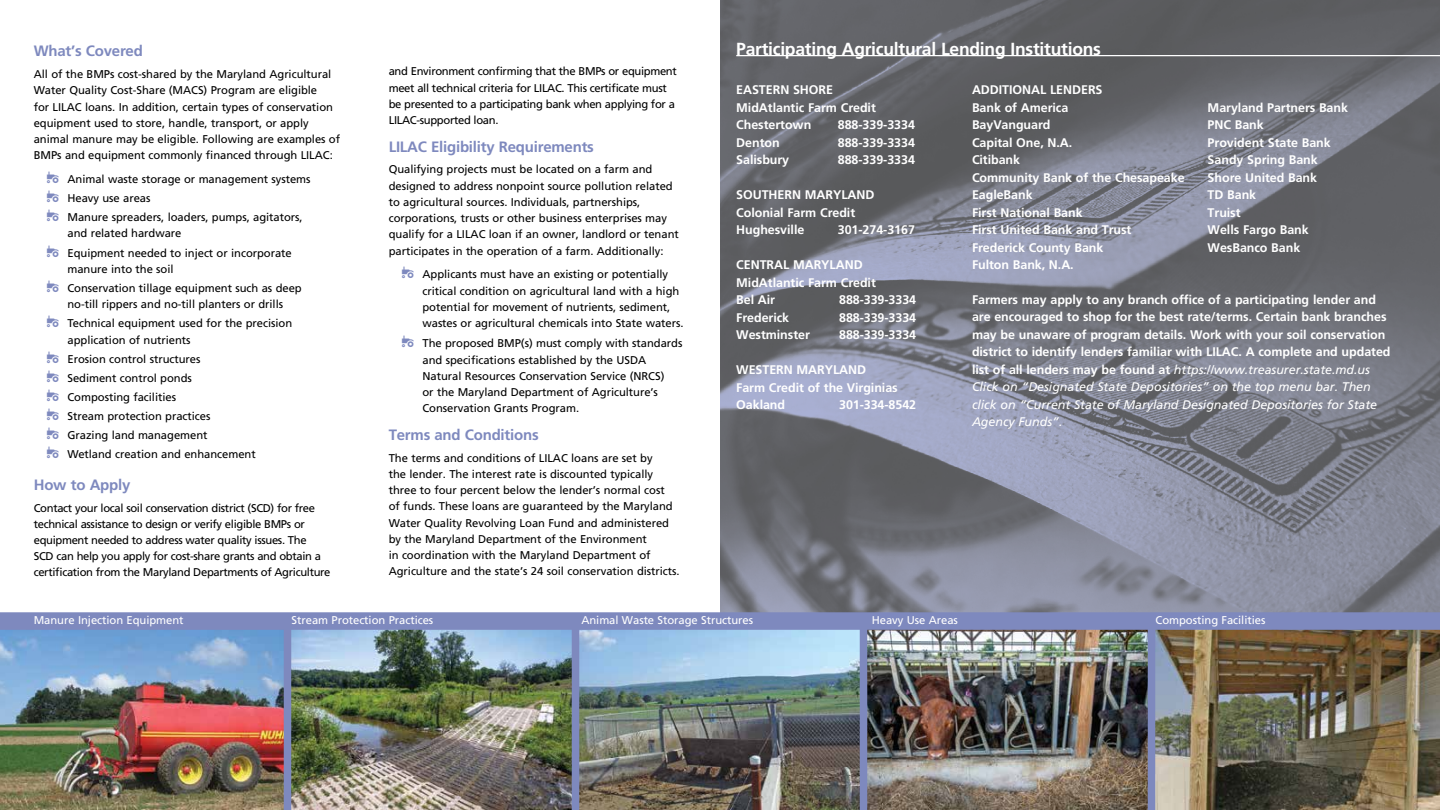
<style>
.page{position:relative;width:1440px;height:810px;background:#fff}
.page>*{position:absolute;margin:0;border:0;box-sizing:border-box;transform-origin:0 0}
.t1{font:700 17.5px "Frutiger LT Std";letter-spacing:-.015em;color:#fff}
.t2{font:700 15px "Frutiger LT Std";letter-spacing:-.015em;color:#7e89be}
.t3{font:700 12.5px/17.5px "Frutiger LT Std";letter-spacing:-.005em;color:#fff}
.t4{font:11.25px/16.2px "Frutiger LT Std";letter-spacing:-.005em;color:#000}
.t5{font:11.25px/16.2px "Frutiger LT Std";letter-spacing:-.03em;color:#000}
.t6{font:11.25px "Frutiger LT Std";letter-spacing:-.005em;color:#fff}
.s1{font-family:"Transport";font-size:15px;color:#7e89be}
.s2{font-weight:400;font-style:italic}
</style>
<div class="page">
<img style="left:720px;top:0;width:720px;height:612px">
<hr style="left:736px;top:55px;width:704px;height:1px;background:#fff">
<img style="left:0;top:630px;width:284px;height:180px">
<img style="left:291px;top:630px;width:281px;height:180px">
<img style="left:579px;top:630px;width:281px;height:180px">
<img style="left:867px;top:630px;width:281px;height:180px">
<img style="left:1155px;top:630px;width:285px;height:180px">
<div style="left:0;top:612px;width:1440px;height:18px;background:#7e89be"></div>
<div style="left:284px;top:621px;width:7px;height:189px;background:#7e89be"></div>
<div style="left:572px;top:621px;width:7px;height:189px;background:#7e89be"></div>
<div style="left:860px;top:621px;width:7px;height:189px;background:#7e89be"></div>
<div style="left:1148px;top:621px;width:7px;height:189px;background:#7e89be"></div>
<h2 class="t2" style="left:34px;top:42px;width:111px">What’s Covered</h2>
<p class="t4" style="left:34px;top:66px;width:308px">All of the BMPs cost-shared by the Maryland Agricultural Water Quality Cost-Share (MACS) Program are eligible<br>for LILAC loans. In addition, certain types of conservation equipment used to store, handle, transport, or apply animal manure may be eligible. Following are examples of BMPs and equipment commonly financed through LILAC:</p>
<p class="t4" style="left:45px;top:170px;width:267px;line-height:19.1px"><span class="s1">E</span> Animal waste storage or management systems<br><span class="s1">E</span> Heavy use areas<br><span class="s1">E</span> Manure spreaders, loaders, pumps, agitators,</p>
<p class="t4" style="left:45px;top:224px;width:248px;line-height:19.1px;text-indent:22px">and related hardware<br><span class="s1">E</span> Equipment needed to inject or incorporate</p>
<p class="t4" style="left:45px;top:259px;width:258px;line-height:19.1px;text-indent:22px">manure into the soil<br><span class="s1">E</span> Conservation tillage equipment such as deep</p>
<p class="t4" style="left:45px;top:295px;width:249px;line-height:19.1px;text-indent:22px">no-till rippers and no-till planters or drills<br><span class="s1">E</span> Technical equipment used for the precision</p>
<p class="t4" style="left:45px;top:330px;width:212px;line-height:19.1px;text-indent:22px">application of nutrients<br><span class="s1">E</span> Erosion control structures<br><span class="s1">E</span> Sediment control ponds<br><span class="s1">E</span> Composting facilities<br><span class="s1">E</span> Stream protection practices<br><span class="s1">E</span> Grazing land management<br><span class="s1">E</span> Wetland creation and enhancement</p>
<h2 class="t2" style="left:34px;top:476px;width:98px">How to Apply</h2>
<p class="t5" style="left:34px;top:500px;width:298px">Contact your local soil conservation district (SCD) for free technical assistance to design or verify eligible BMPs or equipment needed to address water quality issues. The<br>SCD can help you apply for cost-share grants and obtain a certification from the Maryland Departments of Agriculture</p>
<p class="t5" style="left:389px;top:63px;width:290px">and Environment confirming that the BMPs or equipment meet all technical criteria for LILAC. This certificate must be presented to a participating bank when applying for a LILAC-supported loan.</p>
<h2 class="t2" style="left:389px;top:138px;width:207px">LILAC Eligibility Requirements</h2>
<p class="t4" style="left:389px;top:161px;width:292px">Qualifying projects must be located on a farm and designed to address nonpoint source pollution related to agricultural sources. Individuals, partnerships, corporations, trusts or other business enterprises may qualify for a LILAC loan if an owner, landlord or tenant participates in the operation of a farm. Additionally:</p>
<p class="t4" style="left:422px;top:266px;width:263px;text-indent:-22px"><span class="s1">E</span> Applicants must have an existing or potentially critical condition on agricultural land with a high potential for movement of nutrients, sediment, wastes or agricultural chemicals into State waters.</p>
<p class="t4" style="left:422px;top:335px;width:262px;text-indent:-22px"><span class="s1">E</span> The proposed BMP(s) must comply with standards and specifications established by the USDA Natural Resources Conservation Service (NRCS)<br>or the Maryland Department of Agriculture’s Conservation Grants Program.</p>
<h2 class="t2" style="left:389px;top:426px;width:151px">Terms and Conditions</h2>
<p class="t4" style="left:389px;top:450px;width:292px">The terms and conditions of LILAC loans are set by<br>the lender. The interest rate is discounted typically three to four percent below the lender’s normal cost<br>of funds. These loans are guaranteed by the Maryland Water Quality Revolving Loan Fund and administered by the Maryland Department of the Environment<br>in coordination with the Maryland Department of Agriculture and the state’s 24 soil conservation districts.</p>
<h1 class="t1" style="left:736px;top:39px;width:366px">Participating Agricultural Lending Institutions</h1>
<p class="t3" style="left:736px;top:81px;width:141px">EASTERN SHORE<br>MidAtlantic Farm Credit<br>Chestertown</p>
<p class="t3" style="left:972px;top:81px;width:214px">ADDITIONAL LENDERS<br>Bank of America<br>BayVanguard<br>Capital One, N.A.<br>Citibank<br>Community Bank of the Chesapeake<br>EagleBank<br>First National Bank<br>First United Bank and Trust<br>Frederick County Bank<br>Fulton Bank, N.A.</p>
<p class="t3" style="left:972px;top:291px;width:420px">Farmers may apply to any branch office of a participating lender and are encouraged to shop for the best rate/terms. Certain bank branches may be unaware of program details. Work with your soil conservation district to identify lenders familiar with LILAC. A complete and updated list of all lenders may be found at <span class="s2">https://www.treasurer.state.md.us Click on “Designated State Depositories” on the top menu bar. Then click on “Current State of Maryland Designated Depositories for State Agency Funds”.</span></p>
<p class="t3" style="left:1208px;top:99px;width:142px">Maryland Partners Bank<br>PNC Bank<br>Provident State Bank<br>Sandy Spring Bank<br>Shore United Bank<br>TD Bank<br>Truist<br>Wells Fargo Bank<br>WesBanco Bank</p>
<p class="t3" style="left:838px;top:116px;width:79px">888-339-3334</p>
<p class="t3" style="left:736px;top:134px;width:45px">Denton</p>
<p class="t3" style="left:838px;top:134px;width:79px">888-339-3334</p>
<p class="t3" style="left:736px;top:151px;width:54px">Salisbury</p>
<p class="t3" style="left:838px;top:151px;width:79px">888-339-3334</p>
<p class="t3" style="left:736px;top:186px;width:140px">SOUTHERN MARYLAND<br>Colonial Farm Credit<br>Hughesville</p>
<p class="t3" style="left:838px;top:221px;width:79px">301-274-3167</p>
<p class="t3" style="left:736px;top:256px;width:141px">CENTRAL MARYLAND<br>MidAtlantic Farm Credit<br>Bel Air</p>
<p class="t3" style="left:839px;top:291px;width:79px">888-339-3334</p>
<p class="t3" style="left:736px;top:309px;width:54px">Frederick</p>
<p class="t3" style="left:839px;top:309px;width:79px">888-339-3334</p>
<p class="t3" style="left:736px;top:326px;width:75px">Westminster</p>
<p class="t3" style="left:839px;top:326px;width:79px">888-339-3334</p>
<p class="t3" style="left:736px;top:361px;width:163px">WESTERN MARYLAND<br>Farm Credit of the Virginias<br>Oakland</p>
<p class="t3" style="left:839px;top:396px;width:79px">301-334-8542</p>
<p class="t6" style="left:34px;top:613px;width:151px">Manure Injection Equipment</p>
<p class="t6" style="left:292px;top:613px;width:143px">Stream Protection Practices</p>
<p class="t6" style="left:581px;top:613px;width:173px">Animal Waste Storage Structures</p>
<p class="t6" style="left:872px;top:613px;width:88px">Heavy Use Areas</p>
<p class="t6" style="left:1156px;top:613px;width:111px">Composting Facilities</p>
</div>
